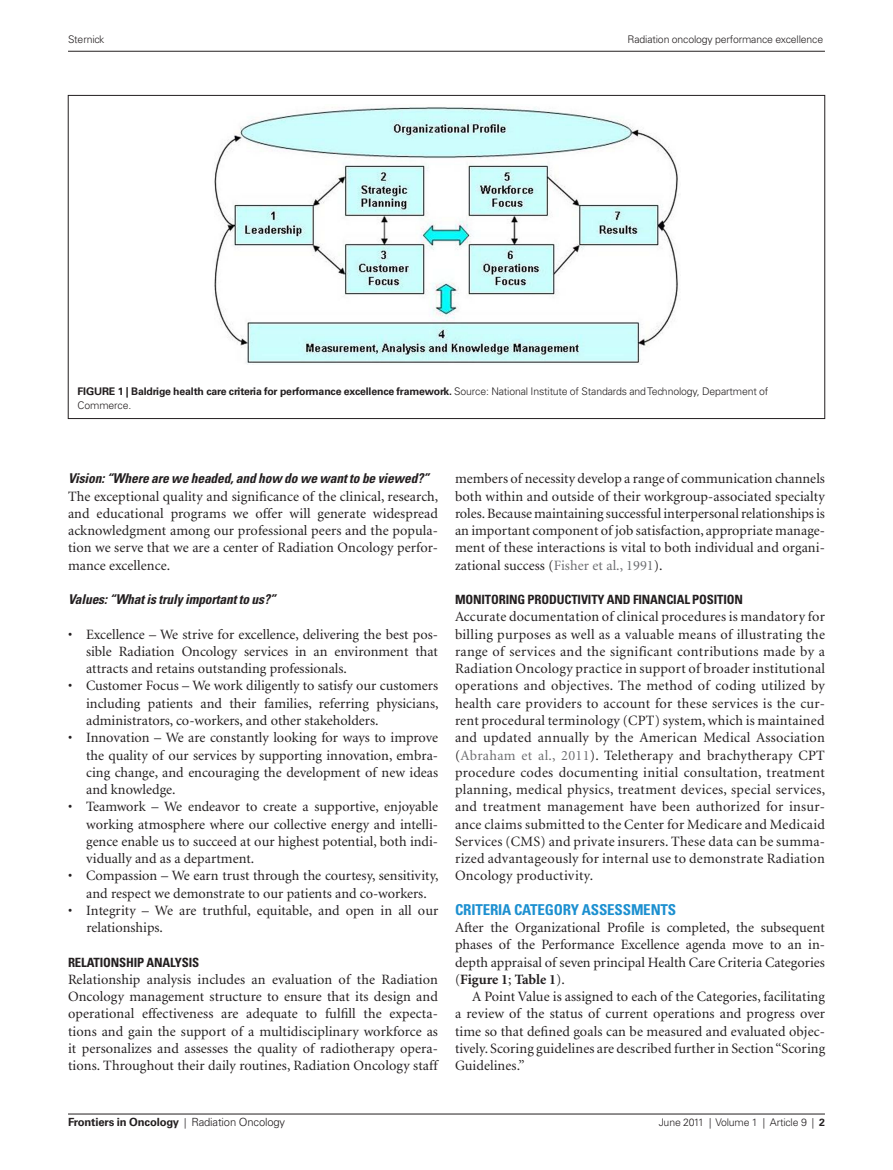
<style>
.page{position:relative;width:893px;height:1170px;background:#fff}
.page>*{position:absolute;margin:0;border:0;box-sizing:border-box;transform-origin:0 0}
.t1{font:700 condensed 15px "Univers";letter-spacing:-.01em;color:#1d90d0}
.t2{font:14.25px/17.2px "Minion";color:#231f20;text-align:justify}
.t3{font:italic 700 condensed 13.5px "Univers";letter-spacing:-.01em;color:#231f20}
.t4{font:700 condensed 12.75px "Univers";letter-spacing:-.01em;color:#231f20}
.t5{font:700 11.25px "Univers";letter-spacing:-.015em;color:#231f20}
.t6{font:300 10.5px/14.2px "Univers";letter-spacing:-.015em;color:#231f20}
.s1{font-weight:700}
.s2{color:#6c6d70}
.s3{font-weight:300;font-size:10.5px}
.s4{font-weight:300}
</style>
<div class="page">
<hr style="left:68px;top:1113px;width:757px;height:1px;background:#231f20">
<hr style="left:68px;top:51px;width:757px;height:1px;background:#231f20">
<img style="left:214px;top:107px;width:465px;height:257px">
<p class="t6" style="left:68px;top:32px;width:38px">Sternick</p>
<p class="t6" style="left:628px;top:32px;width:197px">Radiation oncology performance excellence</p>
<p class="t6" style="left:78px;top:384px;width:692px"><span class="s1">Figure 1 | Baldrige health care criteria for performance excellence framework.</span> Source: National Institute of Standards and Technology, Department of<br>Commerce.</p>
<p class="t3" style="left:68px;top:470px;width:363px">Vision: “Where are we headed, and how do we want to be viewed?”</p>
<p class="t2" style="left:68px;top:488px;width:372px">The exceptional quality and significance of the clinical, research, and educational programs we offer will generate widespread acknowledgment among our professional peers and the popula&shy;tion we serve that we are a center of Radiation Oncology perfor&shy;mance excellence.</p>
<p class="t3" style="left:68px;top:591px;width:209px">Values: “What is truly important to us?”</p>
<p class="t2" style="left:86px;top:626px;width:353px;text-indent:-18px">• Excellence – We strive for excellence, delivering the best pos&shy;sible Radiation Oncology services in an environment that attracts and retains outstanding professionals.</p>
<p class="t2" style="left:86px;top:677px;width:354px;text-indent:-18px">• Customer Focus – We work diligently to satisfy our customers including patients and their families, referring physicians, administrators, co-workers, and other stakeholders.</p>
<p class="t2" style="left:86px;top:729px;width:353px;text-indent:-18px">• Innovation – We are constantly looking for ways to improve the quality of our services by supporting innovation, embra&shy;cing change, and encouraging the development of new ideas and knowledge.</p>
<p class="t2" style="left:86px;top:798px;width:353px;text-indent:-18px">• Teamwork – We endeavor to create a supportive, enjoyable working atmosphere where our collective energy and intelli&shy;gence enable us to succeed at our highest potential, both indi&shy;vidually and as a department.</p>
<p class="t2" style="left:68px;top:867px;width:372px;text-align:center">• Compassion – We earn trust through the courtesy, sensitivity, and respect we demonstrate to our patients and co-workers.</p>
<p class="t2" style="left:86px;top:902px;width:353px;text-indent:-18px">• Integrity – We are truthful, equitable, and open in all our relationships.</p>
<p class="t4" style="left:68px;top:954px;width:133px">RELATIONSHIP ANALYSIS</p>
<p class="t2" style="left:68px;top:971px;width:371px">Relationship analysis includes an evaluation of the Radiation Oncology management structure to ensure that its design and operational effectiveness are adequate to fulfill the expecta&shy;tions and gain the support of a multidisciplinary workforce as it personalizes and assesses the quality of radiotherapy opera&shy;tions. Throughout their daily routines, Radiation Oncology staff</p>
<p class="t2" style="left:455px;top:470px;width:372px">members of necessity develop a range of communication channels both within and outside of their workgroup-associated specialty roles. Because maintaining successful interpersonal relationships is an important component of job satisfaction, appropriate manage&shy;ment of these interactions is vital to both individual and organi&shy;zational success (<span class="s2">Fisher et al., 1991</span>).</p>
<p class="t4" style="left:455px;top:591px;width:289px">MONITORING PRODUCTIVITY AND FINANCIAL POSITION</p>
<p class="t2" style="left:455px;top:608px;width:372px">Accurate documentation of clinical procedures is mandatory for billing purposes as well as a valuable means of illustrating the range of services and the significant contributions made by a Radiation Oncology practice in support of broader institutional operations and objectives. The method of coding utilized by health care providers to account for these services is the cur&shy;rent procedural terminology (CPT) system, which is maintained and updated annually by the American Medical Association (<span class="s2">Abraham et al., 2011</span>). Teletherapy and brachytherapy CPT procedure codes documenting initial consultation, treatment planning, medical physics, treatment devices, special services, and treatment management have been authorized for insur&shy;ance claims submitted to the Center for Medicare and Medicaid Services (CMS) and private insurers. These data can be summa&shy;rized advantageously for internal use to demonstrate Radiation Oncology productivity.</p>
<p class="t1" style="left:455px;top:900px;width:223px">CRITERIA CATEGORY ASSESSMENTS</p>
<p class="t2" style="left:455px;top:919px;width:371px">After the Organizational Profile is completed, the subsequent phases of the Performance Excellence agenda move to an in&shy;depth appraisal of seven principal Health Care Criteria Categories (<span class="s1">Figure 1</span>; <span class="s1">Table 1</span>).</p>
<p class="t2" style="left:455px;top:988px;width:372px;text-indent:17px">A Point Value is assigned to each of the Categories, facilitating a review of the status of current operations and progress over time so that defined goals can be measured and evaluated objec&shy;tively. Scoring guidelines are described further in Section “Scoring Guidelines.”</p>
<p class="t5" style="left:68px;top:1115px;width:219px">Frontiers in Oncology <span class="s3">|</span> <span class="s4">Radiation Oncology</span></p>
<p class="t6" style="left:659px;top:1115px;width:168px">June 2011 | Volume 1 | Article 9 | <span class="s1">2</span></p>
</div>
